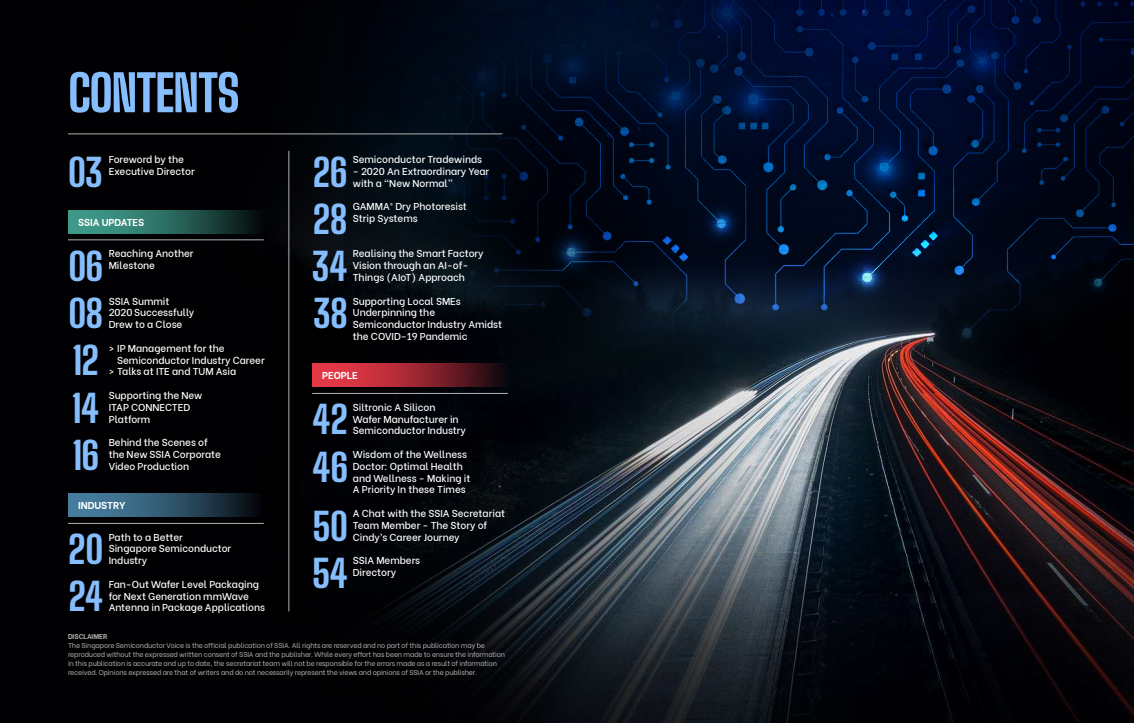
<style>
.page{position:relative;width:1134px;height:723px;background:#010103}
.page>*{position:absolute;margin:0;border:0;box-sizing:border-box;transform-origin:0 0}
.t1{font:800 50px "Big Shoulders Display";letter-spacing:-.03em;color:#85bdfd}
.t2{font:800 38px/47.2px "Big Shoulders Display";letter-spacing:-.02em;color:#85bdfd}
.t3{font:500 10px/11.8px "Be Vietnam";letter-spacing:-.005em;color:#fff}
.t4{font:700 10px "Be Vietnam";letter-spacing:-.005em;color:#fff}
.t5{font:7px/9px "Be Vietnam";letter-spacing:-.02em;color:#b1b1b1}
.t6{font:700 7px "Be Vietnam";letter-spacing:-.02em;color:#b1b1b1}
</style>
<div class="page">
<img style="left:236px;top:121px;width:108px;height:491px">
<img style="left:344px;top:0;width:790px;height:723px">
<svg style="left:68px;top:210px;width:195px;height:23px;background:#286358"></svg>
<svg style="left:68px;top:493px;width:195px;height:24px;background:#2d5066"></svg>
<svg style="left:312px;top:363px;width:196px;height:24px;background:#942530"></svg>
<hr style="left:68px;top:239px;width:196px;height:1px;background:#b1b1b1">
<hr style="left:68px;top:523px;width:196px;height:1px;background:#b1b1b1">
<hr style="left:312px;top:393px;width:196px;height:1px;background:#b1b1b1">
<hr style="left:288px;top:151px;width:1px;height:460px;background:#b1b1b1">
<hr style="left:68px;top:133px;width:434px;height:1px;background:#b1b1b1">
<h1 class="t1" style="left:68px;top:58px;width:174px">CONTENTS</h1>
<p class="t3" style="left:109px;top:152px;width:88px">Foreword by the<br>Executive Director</p>
<h2 class="t2" style="left:68px;top:148px;width:37px">03</h2>
<p class="t4" style="left:78px;top:214px;width:68px">SSIA UPDATES</p>
<p class="t3" style="left:109px;top:247px;width:86px">Reaching Another<br>Milestone</p>
<h2 class="t2" style="left:68px;top:243px;width:37px">06</h2>
<p class="t3" style="left:109px;top:294px;width:87px">SSIA Summit<br>2020 Successfully<br>Drew to a Close</p>
<p class="t3" style="left:109px;top:341px;width:117px">&gt; IP Management for the</p>
<p class="t3" style="left:117px;top:353px;width:149px">Semiconductor Industry Career</p>
<p class="t3" style="left:109px;top:365px;width:129px">&gt; Talks at ITE and TUM Asia</p>
<p class="t3" style="left:109px;top:388px;width:95px">Supporting the New<br>ITAP CONNECTED<br>Platform</p>
<p class="t3" style="left:109px;top:436px;width:114px">Behind the Scenes of the New SSIA Corporate<br>Video Production</p>
<h2 class="t2" style="left:68px;top:290px;width:37px;text-align:justify">08<br>12<br>14<br>16</h2>
<p class="t4" style="left:78px;top:497px;width:49px">INDUSTRY</p>
<p class="t3" style="left:109px;top:530px;width:124px">Path to a Better<br>Singapore Semiconductor<br>Industry</p>
<h2 class="t2" style="left:68px;top:526px;width:37px">20</h2>
<p class="t3" style="left:109px;top:577px;width:158px">Fan-Out Wafer Level Packaging for Next Generation mmWave<br>Antenna in Package Applications</p>
<h2 class="t2" style="left:68px;top:573px;width:37px">24</h2>
<p class="t3" style="left:353px;top:152px;width:131px">Semiconductor Tradewinds</p>
<p class="t3" style="left:353px;top:164px;width:138px">- 2020 An Extraordinary Year with a “New Normal”</p>
<p class="t3" style="left:353px;top:200px;width:116px">GAMMA® Dry Photoresist<br>Strip Systems</p>
<h2 class="t2" style="left:313px;top:148px;width:37px">26<br>28</h2>
<p class="t3" style="left:353px;top:247px;width:132px">Realising the Smart Factory<br>Vision through an AI-of-<br>Things (AIoT) Approach</p>
<h2 class="t2" style="left:312px;top:243px;width:38px">34</h2>
<p class="t3" style="left:353px;top:294px;width:151px">Supporting Local SMEs<br>Underpinning the<br>Semiconductor Industry Amidst the COVID-19 Pandemic</p>
<h2 class="t2" style="left:313px;top:290px;width:36px">38</h2>
<p class="t4" style="left:322px;top:367px;width:37px">PEOPLE</p>
<p class="t3" style="left:353px;top:400px;width:115px">Siltronic A Silicon<br>Wafer Manufacturer in<br>Semiconductor Industry</p>
<p class="t3" style="left:353px;top:447px;width:119px">Wisdom of the Wellness<br>Doctor: Optimal Health and Wellness - Making it<br>A Priority In these Times</p>
<p class="t3" style="left:353px;top:506px;width:154px">A Chat with the SSIA Secretariat<br>Team Member - The Story of<br>Cindy’s Career Journey</p>
<p class="t3" style="left:353px;top:554px;width:69px">SSIA Members<br>Directory</p>
<h2 class="t2" style="left:312px;top:396px;width:38px">42<br>46</h2>
<h2 class="t2" style="left:312px;top:502px;width:38px">50<br>54</h2>
<p class="t6" style="left:68px;top:631px;width:41px">DISCLAIMER</p>
<p class="t5" style="left:68px;top:641px;width:439px">The Singapore Semiconductor Voice is the official publication of SSIA. All rights are reserved and no part of this publication may be reproduced without the expressed written consent of SSIA and the publisher. While every effort has been made to ensure the information in this publication is accurate and up to date, the secretariat team will not be responsible for the errors made as a result of information received. Opinions expressed are that of writers and do not necessarily represent the views and opinions of SSIA or the publisher.</p>
</div>
